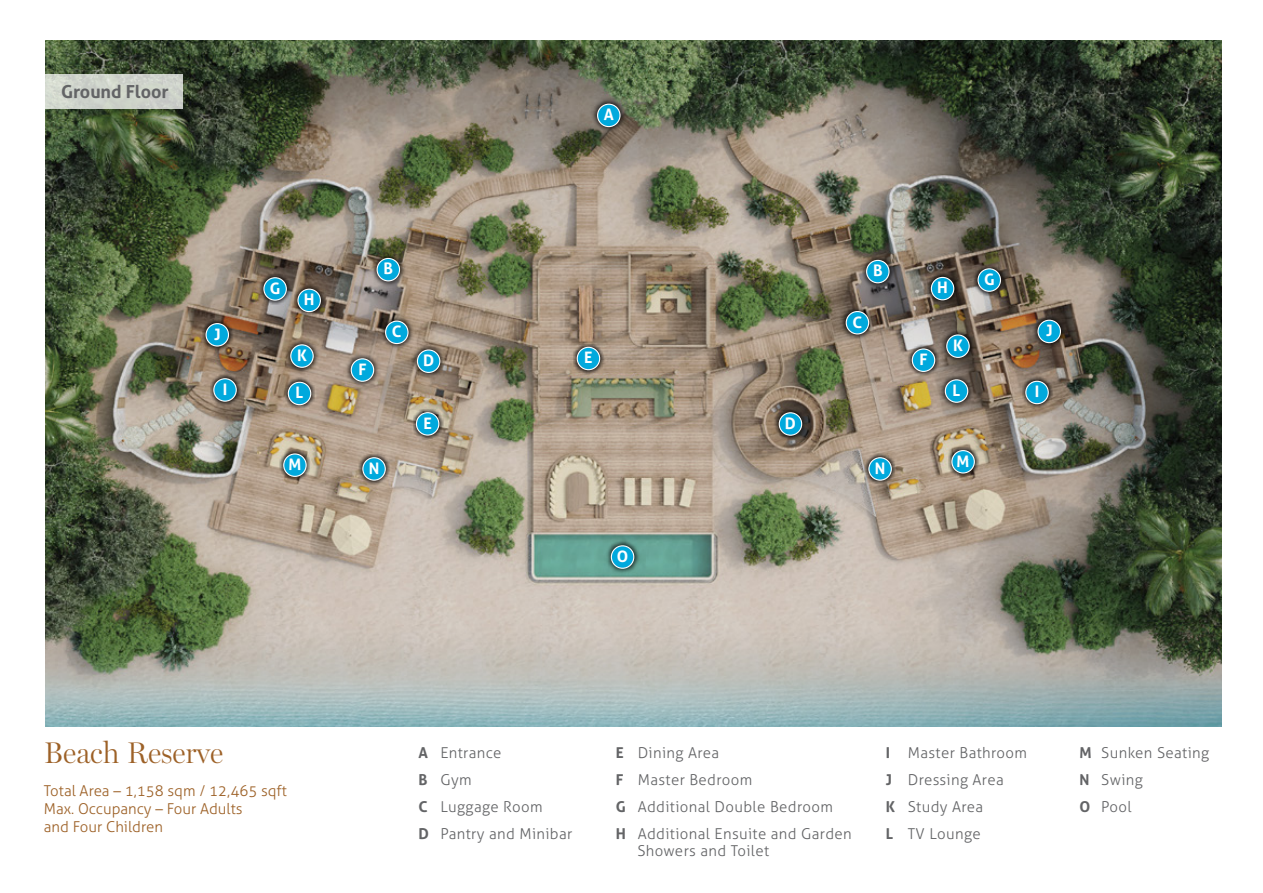
<style>
.page{position:relative;width:1263px;height:893px;background:#fff}
.page>*{position:absolute;margin:0;border:0;box-sizing:border-box;transform-origin:0 0}
.t1{font:300 30px "Miller Display";color:#9d6127}
.t2{font:700 18px "Aller";color:#636466}
.t3{font:700 15.9px "Aller";color:#fff}
.t4{font:300 15px/27px "Aller";letter-spacing:.025em;color:#636466}
.t5{font:300 15px/18px "Aller";color:#9d6127}
.s1{font-weight:700}
</style>
<div class="page">
<img style="left:46px;top:40px;width:1176px;height:687px">
<div style="left:46px;top:74px;width:137px;height:34px;background:#ced3ca"></div>
<img style="left:541px;top:48px;width:136px;height:135px">
<svg style="left:597px;top:104px;width:23px;height:23px"></svg>
<img style="left:320px;top:202px;width:137px;height:62px">
<svg style="left:377px;top:258px;width:23px;height:6px"></svg>
<img style="left:810px;top:204px;width:136px;height:50px">
<img style="left:377px;top:264px;width:87px;height:30px">
<img style="left:377px;top:294px;width:120px;height:135px">
<svg style="left:431px;top:349px;width:9px;height:6px"></svg>
<img style="left:431px;top:355px;width:65px;height:137px">
<img style="left:227px;top:457px;width:80px;height:77px">
<svg style="left:283px;top:462px;width:24px;height:15px"></svg>
<img style="left:307px;top:400px;width:135px;height:137px">
<svg style="left:362px;top:457px;width:24px;height:24px"></svg>
<img style="left:554px;top:489px;width:137px;height:136px">
<svg style="left:611px;top:545px;width:23px;height:24px"></svg>
<img style="left:812px;top:428px;width:137px;height:110px">
<svg style="left:868px;top:457px;width:24px;height:24px"></svg>
<img style="left:894px;top:459px;width:137px;height:71px">
<svg style="left:951px;top:459px;width:24px;height:15px"></svg>
<img style="left:208px;top:220px;width:135px;height:47px">
<img style="left:922px;top:211px;width:135px;height:53px">
<img style="left:157px;top:402px;width:75px;height:55px">
<img style="left:149px;top:267px;width:92px;height:135px">
<svg style="left:206px;top:323px;width:23px;height:24px"></svg>
<img style="left:1010px;top:264px;width:107px;height:135px">
<svg style="left:1037px;top:320px;width:24px;height:5px"></svg>
<img style="left:968px;top:325px;width:137px;height:135px">
<svg style="left:1027px;top:381px;width:22px;height:23px"></svg>
<img style="left:241px;top:232px;width:136px;height:69px">
<img style="left:874px;top:221px;width:136px;height:58px">
<svg style="left:931px;top:277px;width:23px;height:2px"></svg>
<img style="left:368px;top:301px;width:63px;height:137px">
<svg style="left:370px;top:358px;width:4px;height:24px"></svg>
<img style="left:235px;top:288px;width:135px;height:136px">
<img style="left:232px;top:325px;width:136px;height:137px">
<svg style="left:288px;top:382px;width:23px;height:23px"></svg>
<img style="left:889px;top:414px;width:136px;height:45px">
<img style="left:925px;top:279px;width:102px;height:135px">
<img style="left:859px;top:293px;width:133px;height:135px">
<svg style="left:925px;top:348px;width:10px;height:24px"></svg>
<img style="left:520px;top:290px;width:136px;height:137px">
<svg style="left:577px;top:347px;width:23px;height:23px"></svg>
<img style="left:790px;top:254px;width:135px;height:137px">
<svg style="left:846px;top:311px;width:23px;height:23px"></svg>
<img style="left:722px;top:357px;width:137px;height:135px">
<svg style="left:779px;top:412px;width:23px;height:24px"></svg>
<p class="t2" style="left:61px;top:84px;width:109px">Ground Floor</p>
<p class="t3" style="left:604px;top:108px;width:12px">A</p>
<p class="t3" style="left:270px;top:282px;width:12px">G</p>
<p class="t3" style="left:304px;top:293px;width:12px">H</p>
<p class="t3" style="left:384px;top:263px;width:11px">B</p>
<p class="t3" style="left:873px;top:265px;width:11px">B</p>
<p class="t3" style="left:937px;top:282px;width:12px">H</p>
<p class="t3" style="left:984px;top:273px;width:12px">G</p>
<p class="t3" style="left:852px;top:316px;width:11px">C</p>
<p class="t3" style="left:214px;top:328px;width:8px">J</p>
<p class="t3" style="left:1046px;top:324px;width:8px">J</p>
<p class="t3" style="left:392px;top:325px;width:11px">C</p>
<p class="t3" style="left:953px;top:339px;width:11px">K</p>
<p class="t3" style="left:297px;top:349px;width:11px">K</p>
<p class="t3" style="left:296px;top:386px;width:9px">L</p>
<p class="t3" style="left:953px;top:384px;width:9px">L</p>
<p class="t3" style="left:584px;top:351px;width:10px">E</p>
<p class="t3" style="left:919px;top:353px;width:10px">F</p>
<p class="t3" style="left:423px;top:354px;width:13px">D</p>
<p class="t3" style="left:358px;top:363px;width:10px">F</p>
<p class="t3" style="left:223px;top:383px;width:6px">I</p>
<p class="t3" style="left:1035px;top:385px;width:6px">I</p>
<p class="t3" style="left:288px;top:458px;width:14px">M</p>
<p class="t3" style="left:369px;top:462px;width:12px">N</p>
<p class="t3" style="left:423px;top:417px;width:10px">E</p>
<p class="t3" style="left:617px;top:550px;width:13px">O</p>
<p class="t3" style="left:785px;top:417px;width:13px">D</p>
<p class="t3" style="left:875px;top:462px;width:12px">N</p>
<p class="t3" style="left:957px;top:455px;width:14px">M</p>
<h1 class="t1" style="left:44px;top:735px;width:181px">Beach Reserve</h1>
<p class="t5" style="left:44px;top:784px;width:245px">Total Area – 1,158 sqm / 12,465 sqft<br>Max. Occupancy – Four Adults<br>and Four Children</p>
<p class="t4" style="left:418px;top:741px;width:155px"><span class="s1">A</span> Entrance<br><span class="s1">B</span> Gym<br><span class="s1">C</span> Luggage Room<br><span class="s1">D</span> Pantry and Minibar</p>
<p class="t4" style="left:616px;top:741px;width:237px"><span class="s1">E</span> Dining Area<br><span class="s1">F</span> Master Bedroom<br><span class="s1">G</span> Additional Double Bedroom<br><span class="s1">H</span> Additional Ensuite and Garden</p>
<p class="t4" style="left:637px;top:838px;width:133px">Showers and Toilet</p>
<p class="t4" style="left:886px;top:741px;width:143px"><span class="s1">I</span> Master Bathroom<br><span class="s1">J</span> Dressing Area<br><span class="s1">K</span> Study Area<br><span class="s1">L</span> TV Lounge</p>
<p class="t4" style="left:1079px;top:741px;width:131px"><span class="s1">M</span> Sunken Seating<br><span class="s1">N</span> Swing<br><span class="s1">O</span> Pool</p>
</div>
